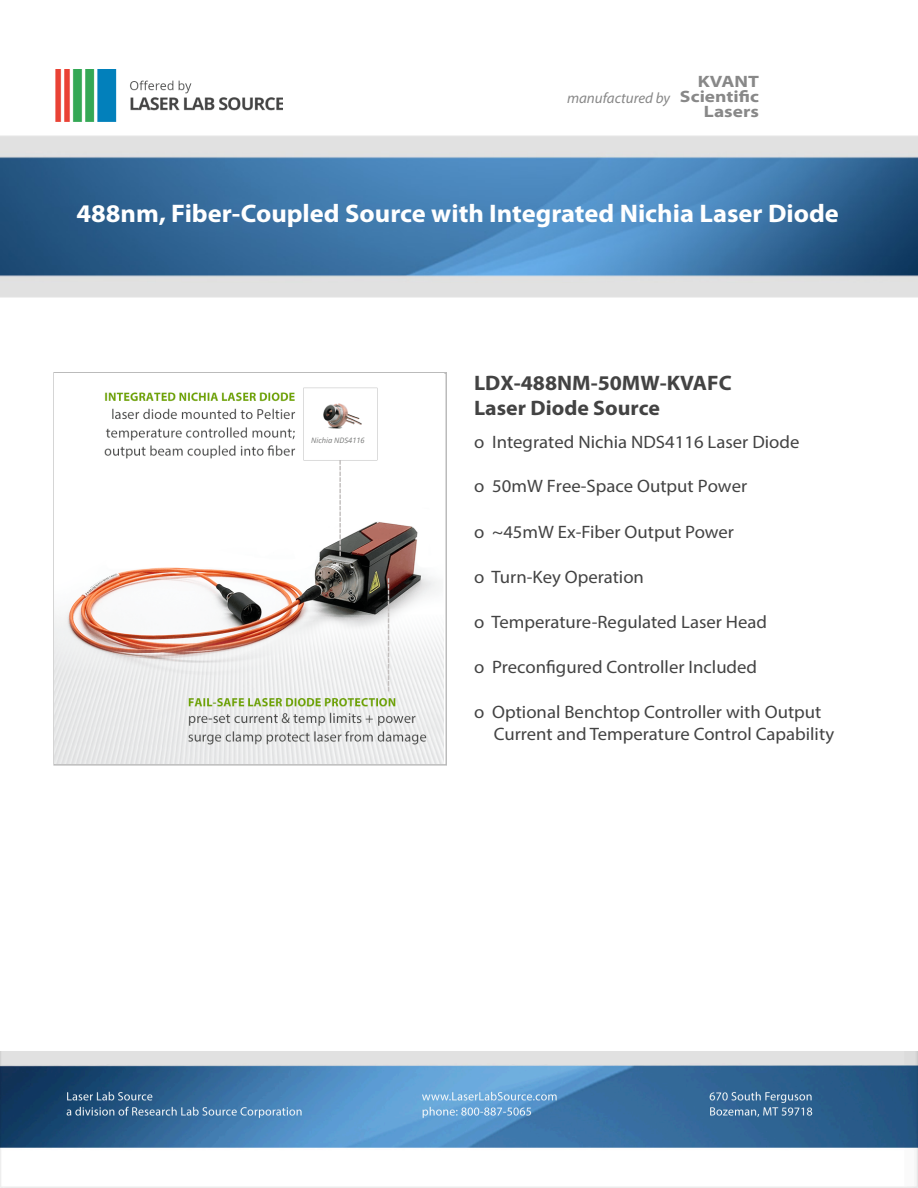
<style>
.page{position:relative;width:918px;height:1188px;background:#fff}
.page>*{position:absolute;margin:0;border:0;box-sizing:border-box;transform-origin:0 0}
.t1{font:700 25.5px "Myriad Pro";color:#fff;scale:1.04 1}
.t2{font:700 21px/25.2px "Myriad Pro";color:#434343;scale:1.04 1}
.t3{font:18px/22.5px "Myriad Pro";color:#434343;scale:1.04 1}
.t4{font:700 semi-expanded 16.5px "Myriad Pro";color:#888;scale:1.1 1}
.t5{font:italic 15px "Myriad Pro";color:#888}
.t6{font:italic 7.5px "Open Sans";color:#777877}
</style>
<div class="page">
<img style="left:0;top:135px;width:918px;height:162px">
<img style="left:55px;top:69px;width:228px;height:53px">
<img style="left:1px;top:1052px;width:917px;height:136px">
<div style="left:53px;top:372px;width:394px;height:394px;border:2px solid #bbb"></div>
<img style="left:55px;top:374px;width:388px;height:390px">
<div style="left:311px;top:437px;width:60px;height:12px;background:#fff"></div>
<p class="t5" style="left:567px;top:89px;width:105px">manufactured by</p>
<p class="t4" style="left:698px;top:72px;width:57px">KVANT</p>
<p class="t4" style="left:680px;top:87px;width:73px">Scientific</p>
<p class="t4" style="left:704px;top:102px;width:52px">Lasers</p>
<p class="t1" style="left:76px;top:199px;width:735px">488nm, Fiber-Coupled Source with Integrated Nichia Laser Diode</p>
<p class="t6" style="left:311px;top:435px;width:55px">Nichia NDS4116</p>
<p class="t2" style="left:474px;top:370px;width:249px">LDX-488NM-50MW-KVAFC<br>Laser Diode Source</p>
<p class="t3" style="left:474px;top:430px;width:314px">ο Integrated Nichia NDS4116 Laser Diode</p>
<p class="t3" style="left:474px;top:474px;width:264px">ο 50mW Free-Space Output Power</p>
<p class="t3" style="left:474px;top:520px;width:251px">ο ~45mW Ex-Fiber Output Power</p>
<p class="t3" style="left:474px;top:565px;width:165px">ο Turn-Key Operation</p>
<p class="t3" style="left:474px;top:610px;width:283px">ο Temperature-Regulated Laser Head</p>
<p class="t3" style="left:474px;top:655px;width:274px">ο Preconfigured Controller Included</p>
<p class="t3" style="left:494px;top:700px;width:329px;text-indent:-20px">ο Optional Benchtop Controller with Output<br>Current and Temperature Control Capability</p>
</div>
